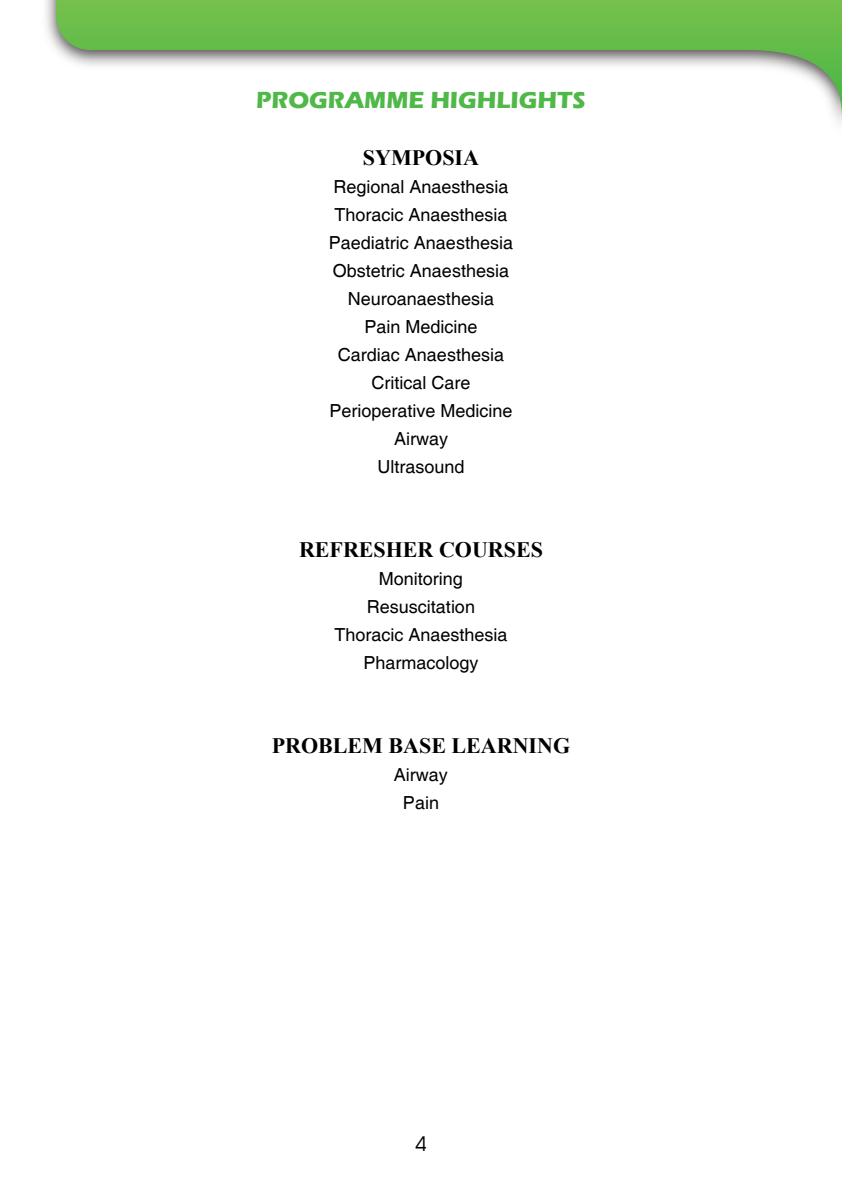
<style>
.page{position:relative;width:842px;height:1191px;background:#fff}
.page>*{position:absolute;margin:0;border:0;box-sizing:border-box;transform-origin:0 0}
.t1{font:700 24px "Eras ITC";color:#50b848}
.t2{font:700 22px "Times New Roman";color:#000}
.t3{font:20px "Avalon Plain";color:#000}
.t4{font:18px/28px "Helvetica";color:#000;text-align:center}
</style>
<div class="page">
<svg style="left:56px;top:0;width:786px;height:120px"></svg>
<h1 class="t1" style="left:256px;top:86px;width:331px">PROGRAMME HIGHLIGHTS</h1>
<p class="t2" style="left:363px;top:142px;width:118px">SYMPOSIA</p>
<p class="t4" style="left:329px;top:173px;width:186px">Regional Anaesthesia<br>Thoracic Anaesthesia<br>Paediatric Anaesthesia<br>Obstetric Anaesthesia<br>Neuroanaesthesia<br>Pain Medicine<br>Cardiac Anaesthesia<br>Critical Care<br>Perioperative Medicine<br>Airway<br>Ultrasound</p>
<p class="t2" style="left:299px;top:534px;width:245px">REFRESHER COURSES</p>
<p class="t4" style="left:334px;top:565px;width:175px">Monitoring<br>Resuscitation<br>Thoracic Anaesthesia<br>Pharmacology</p>
<p class="t2" style="left:272px;top:730px;width:300px">PROBLEM BASE LEARNING</p>
<p class="t4" style="left:394px;top:761px;width:55px">Airway<br>Pain</p>
<p class="t3" style="left:415px;top:1130px;width:13px">4</p>
</div>
